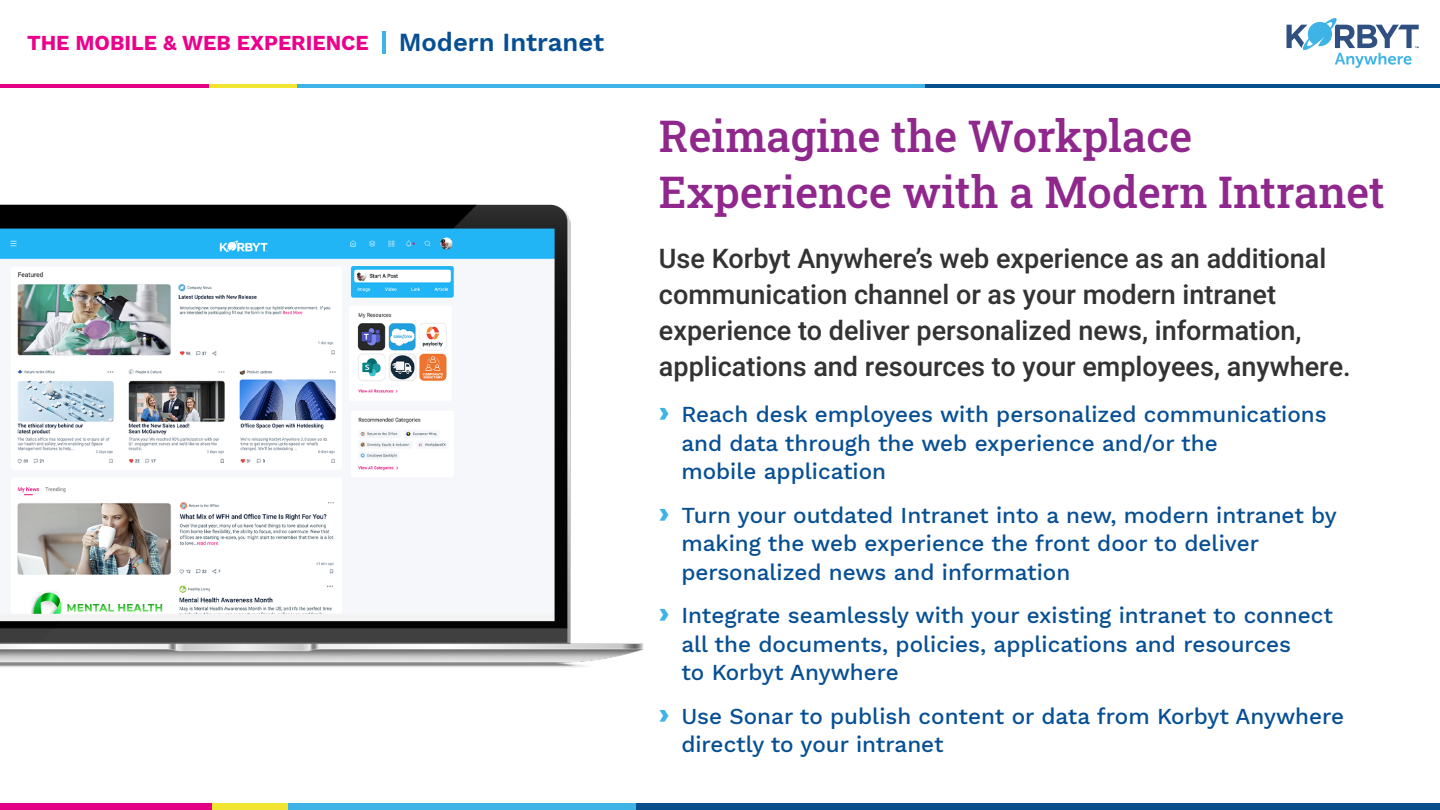
<style>
.page{position:relative;width:1440px;height:810px;background:#fff}
.page>*{position:absolute;margin:0;border:0;box-sizing:border-box;transform-origin:0 0}
.t1{font:43.5px/55.5px "Roboto Slab";color:#8f278d}
.t2{font:27px/36px "Heebo";color:#333}
.t3{font:500 22.5px/28.5px "Work Sans";color:#074f94}
.t4{font:700 21px "Work Sans";color:#eb008b}
.s1{font-weight:600;font-size:25.65px;color:#074f94}
.s2{font-weight:800;font-size:30px;color:#3eb3e6}
</style>
<div class="page">
<hr style="left:102px;top:85px;width:1303px;height:3px;background:#3eb3e6">
<hr style="left:926px;top:85px;width:514px;height:3px;background:#074f8c">
<hr style="left:0;top:85px;width:265px;height:3px;background:#e40084">
<hr style="left:209px;top:85px;width:88px;height:3px;background:#f2e531">
<div style="left:121px;top:804px;width:1318px;height:6px;background:#3eb3e6"></div>
<div style="left:637px;top:804px;width:803px;height:6px;background:#074f8c"></div>
<div style="left:0;top:804px;width:260px;height:6px;background:#e40084"></div>
<div style="left:213px;top:803px;width:75px;height:7px;background:#f2e531"></div>
<svg style="left:1287px;top:18px;width:132px;height:50px"></svg>
<hr style="left:382px;top:31px;width:3px;height:22px;background:#3eb3e6">
<img style="left:0;top:204px;width:643px;height:463px">
<p class="t4" style="left:27px;top:27px;width:579px">THE MOBILE &amp; WEB EXPERIENCE <span class="s1">Modern Intranet</span></p>
<h1 class="t1" style="left:659px;top:108px;width:727px">Reimagine the Workplace<br>Experience with a Modern Intranet</h1>
<p class="t2" style="left:659px;top:240px;width:693px">Use Korbyt Anywhere’s web experience as an additional communication channel or as your modern intranet experience to deliver personalized news, information, applications and resources to your employees, anywhere.</p>
<p class="t3" style="left:681px;top:400px;width:647px;text-indent:-22px"><span class="s2">›</span> Reach desk employees with personalized communications and data through the web experience and/or the<br>mobile application</p>
<p class="t3" style="left:681px;top:500px;width:657px;text-indent:-22px"><span class="s2">›</span> Turn your outdated Intranet into a new, modern intranet by making the web experience the front door to deliver personalized news and information</p>
<p class="t3" style="left:681px;top:601px;width:653px;text-indent:-22px"><span class="s2">›</span> Integrate seamlessly with your existing intranet to connect all the documents, policies, applications and resources<br>to Korbyt Anywhere</p>
<p class="t3" style="left:681px;top:701px;width:664px;text-indent:-22px"><span class="s2">›</span> Use Sonar to publish content or data from Korbyt Anywhere directly to your intranet</p>
</div>
